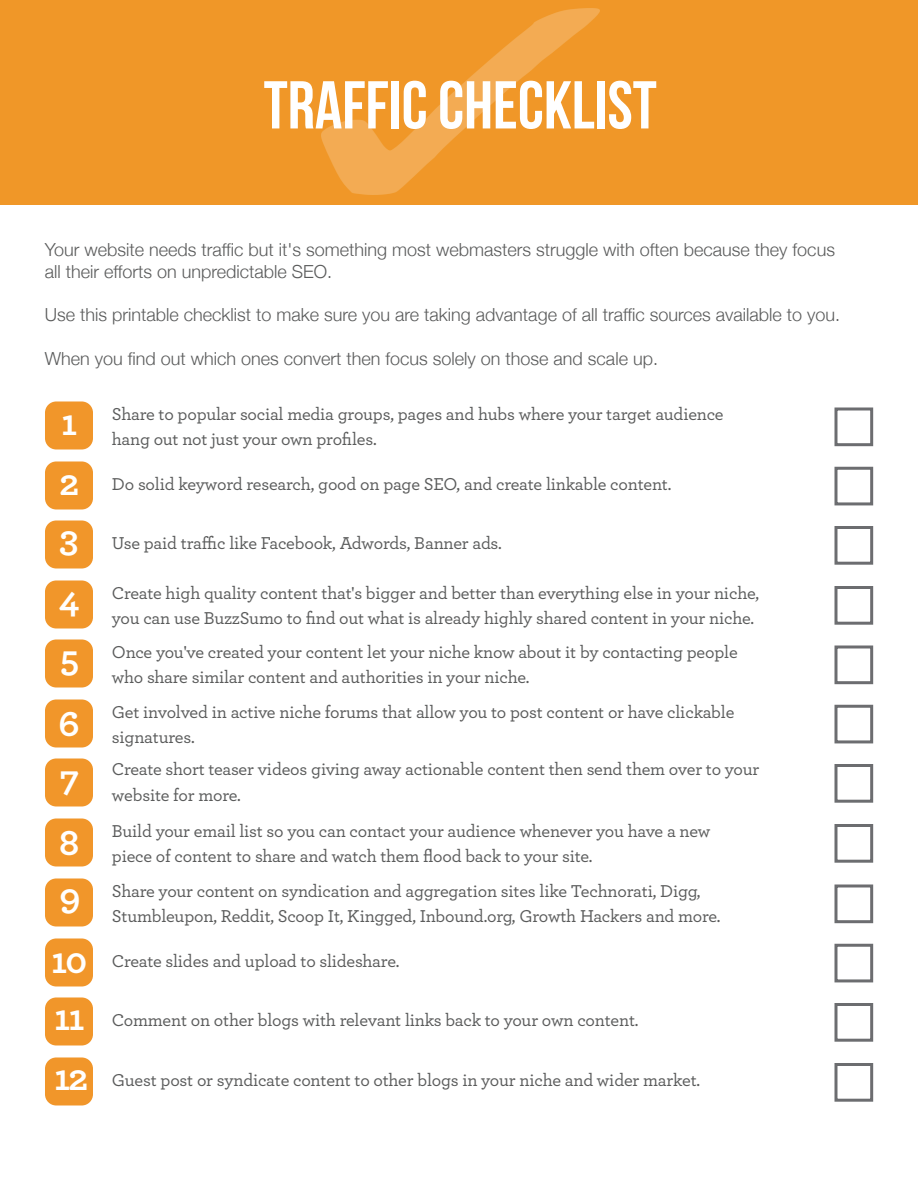
<style>
.page{position:relative;width:918px;height:1188px;background:#fff}
.page>*{position:absolute;margin:0;border:0;box-sizing:border-box;transform-origin:0 0}
.t1{font:67.5px "Bebas Neue";color:#fff}
.t2{font:700 37.35px "Archer";color:#fff}
.t3{font:500 18px/25.5px "Archer";letter-spacing:-.01em;color:#5a5b5b}
.t4{font:300 18px/21.8px "Helvetica Neue";color:#5a5b5b}
.s1{font-weight:700;font-size:37.35px;color:#fff}
</style>
<div class="page">
<div style="left:0;top:0;width:918px;height:205px;background:#f09728"></div>
<div style="left:45px;top:401px;width:48px;height:48px;background:#f1962a;border-radius:11px"></div>
<div style="left:45px;top:461px;width:48px;height:48px;background:#f1962a;border-radius:11px"></div>
<div style="left:45px;top:520px;width:48px;height:48px;background:#f1962a;border-radius:11px"></div>
<div style="left:45px;top:580px;width:48px;height:48px;background:#f1962a;border-radius:11px"></div>
<div style="left:45px;top:640px;width:48px;height:48px;background:#f1962a;border-radius:11px"></div>
<div style="left:45px;top:700px;width:48px;height:48px;background:#f1962a;border-radius:11px"></div>
<div style="left:45px;top:759px;width:48px;height:47px;background:#f1962a;border-radius:11px"></div>
<div style="left:45px;top:819px;width:48px;height:47px;background:#f1962a;border-radius:11px"></div>
<div style="left:45px;top:878px;width:48px;height:48px;background:#f1962a;border-radius:11px"></div>
<div style="left:45px;top:938px;width:48px;height:48px;background:#f1962a;border-radius:11px"></div>
<div style="left:45px;top:997px;width:48px;height:48px;background:#f1962a;border-radius:11px"></div>
<img style="left:321px;top:9px;width:279px;height:185px">
<div style="left:834px;top:408px;width:39px;height:38px;background:#fff;border:3px solid #6c6d70"></div>
<div style="left:834px;top:467px;width:39px;height:38px;background:#fff;border:3px solid #6c6d70"></div>
<div style="left:834px;top:526px;width:39px;height:39px;background:#fff;border:3px solid #6c6d70"></div>
<div style="left:834px;top:586px;width:39px;height:39px;background:#fff;border:3px solid #6c6d70"></div>
<div style="left:834px;top:646px;width:39px;height:38px;background:#fff;border:3px solid #6c6d70"></div>
<div style="left:834px;top:705px;width:39px;height:38px;background:#fff;border:3px solid #6c6d70"></div>
<div style="left:834px;top:764px;width:39px;height:39px;background:#fff;border:3px solid #6c6d70"></div>
<div style="left:834px;top:824px;width:39px;height:39px;background:#fff;border:3px solid #6c6d70"></div>
<div style="left:834px;top:885px;width:39px;height:38px;background:#fff;border:3px solid #6c6d70"></div>
<div style="left:834px;top:944px;width:39px;height:38px;background:#fff;border:3px solid #6c6d70"></div>
<div style="left:834px;top:1003px;width:39px;height:39px;background:#fff;border:3px solid #6c6d70"></div>
<div style="left:45px;top:1057px;width:48px;height:48px;background:#f1962a;border-radius:11px"></div>
<div style="left:834px;top:1063px;width:39px;height:39px;background:#fff;border:3px solid #6c6d70"></div>
<h1 class="t1" style="left:264px;top:68px;width:395px">TRAFFIC CHECKLIST</h1>
<p class="t4" style="left:45px;top:238px;width:792px">Your website needs traffic but it's something most webmasters struggle with often because they focus all their efforts on unpredictable SEO.</p>
<p class="t4" style="left:45px;top:304px;width:797px">Use this printable checklist to make sure you are taking advantage of all traffic sources available to you.</p>
<p class="t4" style="left:45px;top:347px;width:615px">When you find out which ones convert then focus solely on those and scale up.</p>
<p class="t3" style="left:112px;top:400px;width:613px">Share to popular social media groups, pages and hubs where your target audience hang out not just your own profiles.</p>
<h2 class="t2" style="left:61px;top:393px;width:18px">1</h2>
<p class="t3" style="left:60px;top:471px;width:613px"><span class="s1">2</span> Do solid keyword research, good on page SEO, and create linkable content.</p>
<p class="t3" style="left:60px;top:530px;width:444px"><span class="s1">3</span> Use paid traffic like Facebook, Adwords, Banner ads.</p>
<p class="t3" style="left:112px;top:579px;width:649px">Create high quality content that's bigger and better than everything else in your niche, you can use BuzzSumo to find out what is already highly shared content in your niche.</p>
<h2 class="t2" style="left:59px;top:570px;width:23px">4</h2>
<p class="t3" style="left:112px;top:638px;width:627px">Once you've created your content let your niche know about it by contacting people who share similar content and authorities in your niche.</p>
<h2 class="t2" style="left:60px;top:629px;width:21px">5</h2>
<p class="t3" style="left:59px;top:698px;width:677px;text-indent:53px">Get involved in active niche forums that allow you to post content or have clickable<br><sup>6</sup> signatures.</p>
<p class="t3" style="left:112px;top:756px;width:649px">Create short teaser videos giving away actionable content then send them over to your website for more.</p>
<h2 class="t2" style="left:60px;top:749px;width:21px">7</h2>
<p class="t3" style="left:59px;top:817px;width:653px;text-indent:53px">Build your email list so you can contact your audience whenever you have a new<br><sup>8</sup> piece of content to share and watch them flood back to your site.</p>
<p class="t3" style="left:112px;top:877px;width:610px">Share your content on syndication and aggregation sites like Technorati, Digg,<br>Stumbleupon, Reddit, Scoop It, Kingged, Inbound.org, Growth Hackers and more.</p>
<h2 class="t2" style="left:60px;top:867px;width:23px">9</h2>
<p class="t3" style="left:51px;top:948px;width:350px"><span class="s1">10</span> Create slides and upload to slideshare.</p>
<p class="t3" style="left:54px;top:1007px;width:586px"><span class="s1">11</span> Comment on other blogs with relevant links back to your own content.</p>
<p class="t3" style="left:54px;top:1067px;width:648px"><span class="s1">12</span> Guest post or syndicate content to other blogs in your niche and wider market.</p>
</div>
